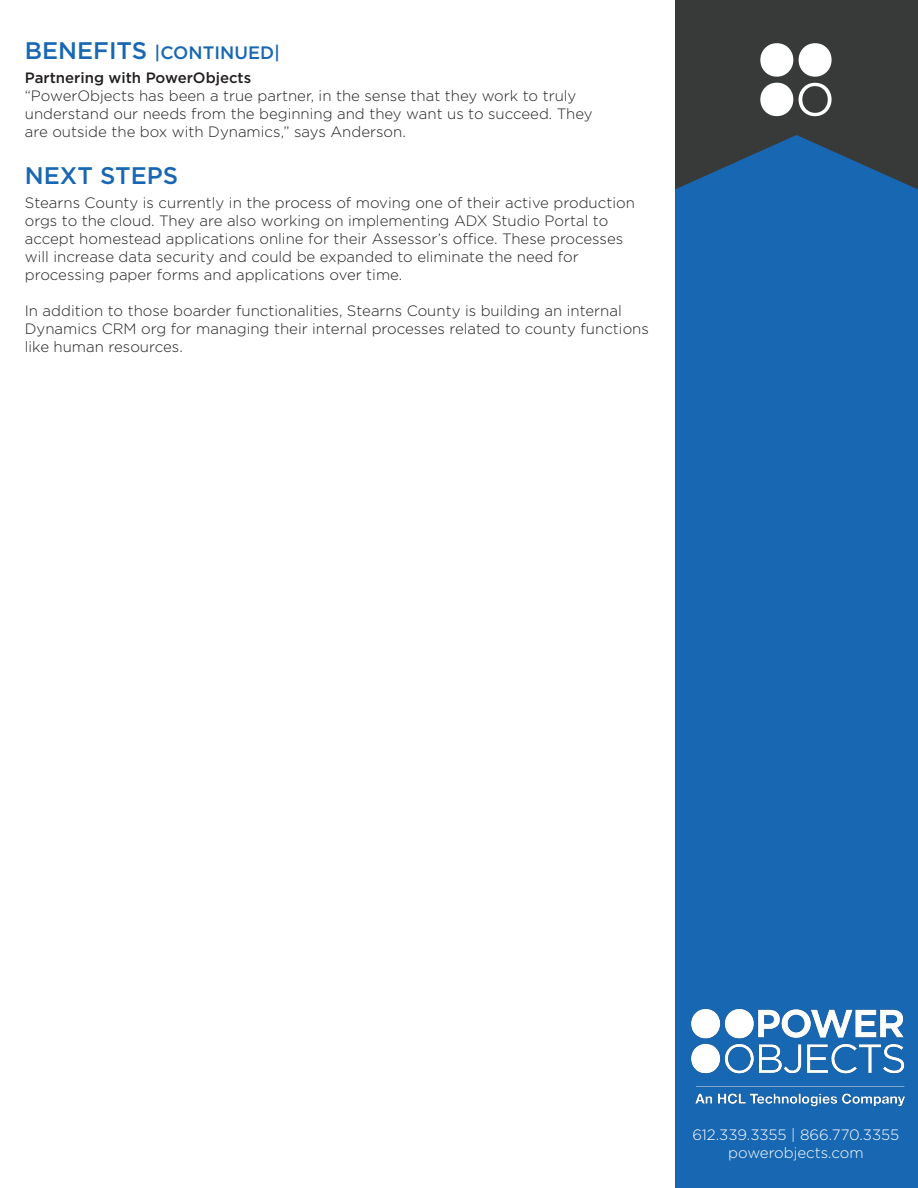
<style>
.page{position:relative;width:918px;height:1188px;background:#fff}
.page>*{position:absolute;margin:0;border:0;box-sizing:border-box;transform-origin:0 0}
.t1{font:500 24px "Gotham";color:#1867b3}
.t2{font:500 18px "Gotham";color:#1867b3}
.t3{font:300 15px/18px "Gotham";color:#231f20}
.t4{font:300 15px "Gotham";color:#fff}
.t5{font:500 15px "Gotham";color:#231f20}
.s1{font-size:24px}
</style>
<div class="page">
<div style="left:675px;top:122px;width:243px;height:1066px;background:#1867b3"></div>
<div style="left:675px;top:0;width:243px;height:135px;background:#383a39"></div>
<svg style="left:675px;top:135px;width:243px;height:54px"></svg>
<svg style="left:799px;top:83px;width:33px;height:33px"></svg>
<svg style="left:799px;top:43px;width:33px;height:34px"></svg>
<svg style="left:760px;top:43px;width:33px;height:34px"></svg>
<svg style="left:760px;top:83px;width:33px;height:33px"></svg>
<img style="left:691px;top:1009px;width:214px;height:98px">
<p class="t2" style="left:25px;top:41px;width:257px"><span class="s1">BENEFITS</span> |CONTINUED|</p>
<p class="t5" style="left:25px;top:68px;width:228px">Partnering with PowerObjects</p>
<p class="t3" style="left:25px;top:86px;width:553px">“PowerObjects has been a true partner, in the sense that they work to truly</p>
<p class="t3" style="left:25px;top:104px;width:569px">understand our needs from the beginning and they want us to succeed. They</p>
<p class="t3" style="left:25px;top:122px;width:382px">are outside the box with Dynamics,” says Anderson.</p>
<p class="t1" style="left:25px;top:160px;width:155px">NEXT STEPS</p>
<p class="t3" style="left:25px;top:193px;width:612px">Stearns County is currently in the process of moving one of their active production orgs to the cloud. They are also working on implementing ADX Studio Portal to</p>
<p class="t3" style="left:25px;top:229px;width:600px">accept homestead applications online for their Assessor’s office. These processes will increase data security and could be expanded to eliminate the need for</p>
<p class="t3" style="left:25px;top:265px;width:379px">processing paper forms and applications over time.</p>
<p class="t3" style="left:25px;top:301px;width:626px">In addition to those boarder functionalities, Stearns County is building an internal<br>Dynamics CRM org for managing their internal processes related to county functions like human resources.</p>
<p class="t4" style="left:693px;top:1126px;width:208px">612.339.3355 | 866.770.3355</p>
<p class="t4" style="left:728px;top:1144px;width:137px">powerobjects.com</p>
</div>
